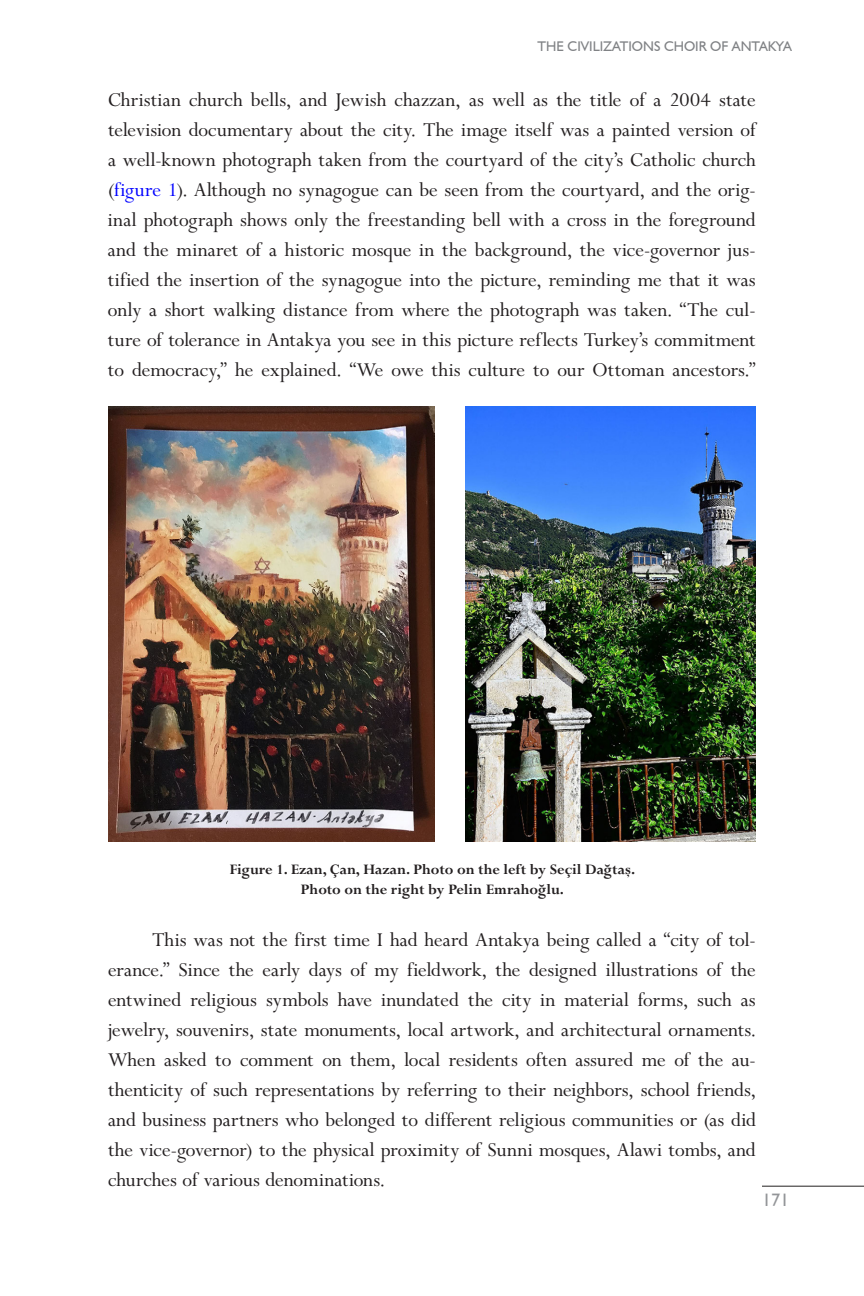
<style>
.page{position:relative;width:864px;height:1296px;background:#fff}
.page>*{position:absolute;margin:0;border:0;box-sizing:border-box;transform-origin:0 0}
.Regular_Paragraph{font:22px/30px "Perpetua MT Std";color:#231f20;text-align:justify}
.t1{font:18px "Humanist 521 BT";color:#939598}
.Figure_caption{font:700 16px/20px "Perpetua MT Std";color:#231f20;text-align:center}
.t2{font:14px "Humanist 521 BT";color:#808285}
.s1{color:#00f}
</style>
<div class="page">
<hr style="left:762px;top:1186px;width:102px;height:1px;background:#231f20">
<img style="left:108px;top:406px;width:327px;height:436px">
<img style="left:466px;top:406px;width:290px;height:436px">
<p class="t2" style="left:538px;top:37px;width:256px">THE CIVILIZATIONS CHOIR OF ANTAKYA</p>
<p class="Regular_Paragraph" style="left:108px;top:85px;width:650px">Christian church bells, and Jewish chazzan, as well as the title of a 2004 state television documentary about the city. The image itself was a painted version of a well-known photograph taken from the courtyard of the city’s Catholic church (<span class="s1">figure 1</span>). Although no synagogue can be seen from the courtyard, and the orig&shy;inal photograph shows only the freestanding bell with a cross in the foreground and the minaret of a historic mosque in the background, the vice-governor jus&shy;tified the insertion of the synagogue into the picture, reminding me that it was only a short walking distance from where the photograph was taken. “The cul&shy;ture of tolerance in Antakya you see in this picture reflects Turkey’s commitment to democracy,” he explained. “We owe this culture to our Ottoman ancestors.”</p>
<p class="Figure_caption" style="left:229px;top:860px;width:407px">Figure 1. Ezan, Çan, Hazan. Photo on the left by Seçil Dağtaș.<br>Photo on the right by Pelin Emrahoğlu.</p>
<p class="Regular_Paragraph" style="left:108px;top:925px;width:650px;text-indent:44px">This was not the first time I had heard Antakya being called a “city of tol&shy;erance.” Since the early days of my fieldwork, the designed illustrations of the entwined religious symbols have inundated the city in material forms, such as jewelry, souvenirs, state monuments, local artwork, and architectural ornaments.<br>When asked to comment on them, local residents often assured me of the au&shy;thenticity of such representations by referring to their neighbors, school friends, and business partners who belonged to different religious communities or (as did the vice-governor) to the physical proximity of Sunni mosques, Alawi tombs, and churches of various denominations.</p>
<p class="t1" style="left:762px;top:1188px;width:29px">171</p>
</div>
